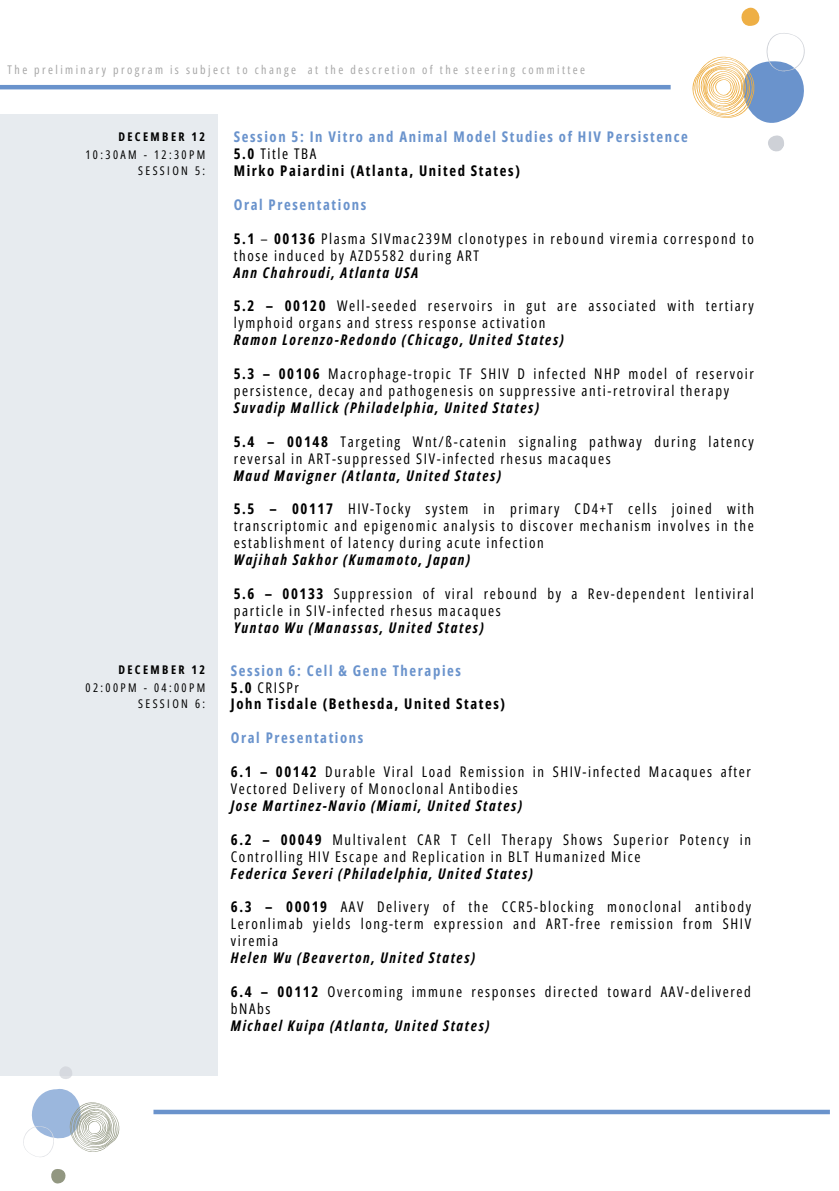
<style>
.page{position:relative;width:839px;height:1191px;background:#fff}
.page>*{position:absolute;margin:0;border:0;box-sizing:border-box;transform-origin:0 0}
.t1{font:14.8px/17px "Open Sans Condensed";letter-spacing:.11em;color:#000}
.t2{font:italic 700 14.8px "Open Sans Condensed";letter-spacing:.11em;color:#000}
.t3{font:700 14.8px/17px "Open Sans Condensed";letter-spacing:.11em;color:#6a93cc}
.t4{font:700 14.8px/17px "Open Sans Condensed";letter-spacing:.11em;color:#000}
.t5{font:12px "Open Sans Condensed";letter-spacing:.2em;color:#a6a6a6}
.t6{font:12px/16px "Open Sans Condensed";letter-spacing:.2em;color:#000;text-align:right}
.t7{font:700 12px "Open Sans Condensed";letter-spacing:.2em;color:#000}
.s1{color:#000}
.s2{font-weight:400;color:#000}
.s3{font-weight:700}
.s4{color:#6a93cc}
.s5{font-weight:400}
</style>
<div class="page">
<div style="left:0;top:114px;width:217px;height:962px;background:#e7ebef"></div>
<svg style="left:692px;top:7px;width:113px;height:145px"></svg>
<hr style="left:0;top:85px;width:670px;height:4px;background:#6a93cc">
<svg style="left:23px;top:1066px;width:97px;height:118px"></svg>
<hr style="left:153px;top:1110px;width:676px;height:4px;background:#6a93cc">
<p class="t5" style="left:8px;top:61px;width:579px">The preliminary program is subject to change at the descretion of the steering committee</p>
<p class="t7" style="left:118px;top:128px;width:88px">DECEMBER 12</p>
<p class="t6" style="left:85px;top:146px;width:121px">10:30AM - 12:30PM<br>SESSION 5:</p>
<p class="t3" style="left:234px;top:128px;width:455px">Session 5: In Vitro and Animal Model Studies of HIV Persistence<br><span class="s1">5.0</span> <span class="s2">Title TBA<br></span><span class="s1">Mirko Paiardini (Atlanta, United States)</span></p>
<p class="t3" style="left:234px;top:196px;width:134px">Oral Presentations</p>
<p class="t1" style="left:234px;top:230px;width:521px"><span class="s3">5.1</span> – <span class="s3">00136</span> Plasma SIVmac239M clonotypes in rebound viremia correspond to those induced by AZD5582 during ART</p>
<p class="t2" style="left:234px;top:262px;width:186px">Ann Chahroudi, Atlanta USA</p>
<p class="t1" style="left:234px;top:297px;width:521px"><span class="s3">5.2 – 00120</span> Well-seeded reservoirs in gut are associated with tertiary lymphoid organs and stress response activation</p>
<p class="t2" style="left:234px;top:329px;width:331px">Ramon Lorenzo-Redondo (Chicago, United States)</p>
<p class="t1" style="left:234px;top:365px;width:521px"><span class="s3">5.3 – 00106</span> Macrophage-tropic TF SHIV D infected NHP model of reservoir persistence, decay and pathogenesis on suppressive anti-retroviral therapy</p>
<p class="t2" style="left:234px;top:397px;width:307px">Suvadip Mallick (Philadelphia, United States)</p>
<p class="t1" style="left:234px;top:433px;width:521px"><span class="s3">5.4 – 00148</span> Targeting Wnt/ß-catenin signaling pathway during latency reversal in ART-suppressed SIV-infected rhesus macaques</p>
<p class="t2" style="left:234px;top:465px;width:269px">Maud Mavigner (Atlanta, United States)</p>
<p class="t1" style="left:234px;top:500px;width:521px;text-align:justify"><span class="s3">5.5 – 00117</span> HIV-Tocky system in primary CD4+T cells joined with transcriptomic and epigenomic analysis to discover mechanism involves in the establishment of latency during acute infection</p>
<p class="t2" style="left:234px;top:549px;width:238px">Wajihah Sakhor (Kumamoto, Japan)</p>
<p class="t1" style="left:234px;top:585px;width:521px"><span class="s3">5.6 – 00133</span> Suppression of viral rebound by a Rev-dependent lentiviral particle in SIV-infected rhesus macaques</p>
<p class="t2" style="left:234px;top:617px;width:251px">Yuntao Wu (Manassas, United States)</p>
<p class="t7" style="left:118px;top:661px;width:88px">DECEMBER 12</p>
<p class="t4" style="left:231px;top:661px;width:276px"><span class="s4">Session 6: Cell &amp; Gene Therapies<br></span>5.0 <span class="s5">CRISPr<br></span>John Tisdale (Bethesda, United States)</p>
<p class="t3" style="left:231px;top:729px;width:134px">Oral Presentations</p>
<p class="t1" style="left:231px;top:763px;width:521px"><span class="s3">6.1 – 00142</span> Durable Viral Load Remission in SHIV-infected Macaques after<br>Vectored Delivery of Monoclonal Antibodies</p>
<p class="t2" style="left:231px;top:795px;width:292px">Jose Martinez-Navio (Miami, United States)</p>
<p class="t1" style="left:231px;top:830px;width:521px"><span class="s3">6.2 – 00049</span> Multivalent CAR T Cell Therapy Shows Superior Potency in<br>Controlling HIV Escape and Replication in BLT Humanized Mice</p>
<p class="t2" style="left:231px;top:863px;width:303px">Federica Severi (Philadelphia, United States)</p>
<p class="t1" style="left:231px;top:898px;width:521px;text-align:justify"><span class="s3">6.3 – 00019</span> AAV Delivery of the CCR5-blocking monoclonal antibody Leronlimab yields long-term expression and ART-free remission from SHIV viremia</p>
<p class="t2" style="left:231px;top:947px;width:246px">Helen Wu (Beaverton, United States)</p>
<p class="t1" style="left:231px;top:983px;width:521px"><span class="s3">6.4 – 00112</span> Overcoming immune responses directed toward AAV-delivered bNAbs</p>
<p class="t2" style="left:231px;top:1015px;width:260px">Michael Kuipa (Atlanta, United States)</p>
<p class="t6" style="left:86px;top:680px;width:121px">02:00PM - 04:00PM<br>SESSION 6:</p>
</div>
